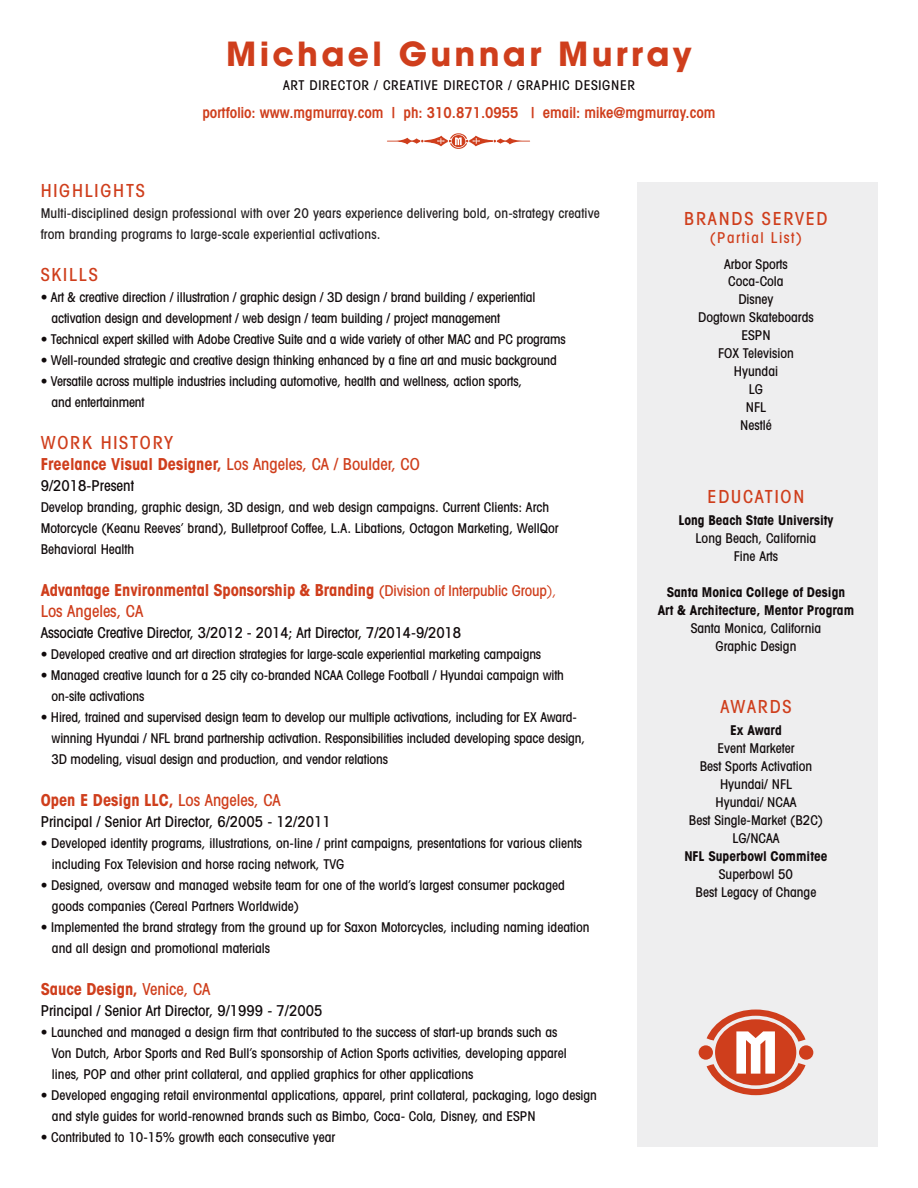
<style>
.page{position:relative;width:918px;height:1188px;background:#fff}
.page>*{position:absolute;margin:0;border:0;box-sizing:border-box;transform-origin:0 0}
.t1{font:700 33px "Avant Garde";letter-spacing:.1em;color:#cf3e1c}
.t2{font:500 condensed 18px "Avant Garde";letter-spacing:.1em;color:#cf3e1c}
.t3{font:700 condensed 16.5px/21px "Avant Garde";letter-spacing:-.005em;color:#cf3e1c}
.t4{font:500 condensed 15px "Avant Garde";color:#110b0c}
.t5{font:600 condensed 15px "Avant Garde";color:#cf3e1c}
.t6{font:500 condensed 15px "Avant Garde";letter-spacing:.1em;color:#cf3e1c}
.t7{font:500 condensed 13.5px/18px "Avant Garde";color:#110b0c}
.t8{font:500 condensed 13.5px/21px "Avant Garde";letter-spacing:.01em;color:#231f20}
.t9{font:700 condensed 13.5px/18px "Avant Garde";color:#110b0c;text-align:center}
.t10{font:500 condensed 13.5px "Avant Garde";letter-spacing:.05em;color:#110b0c}
.s1{font-weight:500}
.s2{font-weight:500;font-size:15px}
.s3{font-weight:400;font-size:15px}
</style>
<div class="page">
<div style="left:637px;top:182px;width:241px;height:965px;background:#eeeeef"></div>
<svg style="left:387px;top:133px;width:143px;height:16px"></svg>
<svg style="left:707px;top:1010px;width:99px;height:85px"></svg>
<div style="left:699px;top:1045px;width:14px;height:15px;background:#cf3e1c;border-radius:50%"></div>
<div style="left:799px;top:1045px;width:14px;height:15px;background:#cf3e1c;border-radius:50%"></div>
<h1 class="t1" style="left:226px;top:33px;width:467px">Michael Gunnar Murray</h1>
<p class="t10" style="left:283px;top:77px;width:353px">ART DIRECTOR / CREATIVE DIRECTOR / GRAPHIC DESIGNER</p>
<p class="t5" style="left:202px;top:103px;width:515px">portfolio: www.mgmurray.com | ph: 310.871.0955 | email: mike@mgmurray.com</p>
<h2 class="t2" style="left:41px;top:179px;width:106px">HIGHLIGHTS</h2>
<p class="t8" style="left:41px;top:202px;width:561px">Multi-disciplined design professional with over 20 years experience delivering bold, on-strategy creative from branding programs to large-scale experiential activations.</p>
<h2 class="t2" style="left:41px;top:263px;width:58px">SKILLS</h2>
<p class="t7" style="left:52px;top:286px;width:485px;line-height:21px;text-indent:-11px">• Art &amp; creative direction / illustration / graphic design / 3D design / brand building / experiential activation design and development / web design / team building / project management</p>
<p class="t7" style="left:41px;top:330px;width:527px">• Technical expert skilled with Adobe Creative Suite and a wide variety of other MAC and PC programs</p>
<p class="t7" style="left:41px;top:351px;width:518px">• Well-rounded strategic and creative design thinking enhanced by a fine art and music background</p>
<p class="t7" style="left:52px;top:370px;width:472px;line-height:21px;text-indent:-11px">• Versatile across multiple industries including automotive, health and wellness, action sports, and entertainment</p>
<h2 class="t2" style="left:41px;top:431px;width:134px">WORK HISTORY</h2>
<p class="t3" style="left:41px;top:453px;width:381px">Freelance Visual Designer, <span class="s1">Los Angeles, CA / Boulder, CO</span></p>
<p class="t4" style="left:41px;top:476px;width:95px">9/2018-Present</p>
<p class="t7" style="left:41px;top:496px;width:519px;line-height:21px">Develop branding, graphic design, 3D design, and web design campaigns. Current Clients: Arch<br>Motorcycle (Keanu Reeves’ brand), Bulletproof Coffee, L.A. Libations, Octagon Marketing, WellQor<br>Behavioral Health</p>
<p class="t3" style="left:41px;top:579px;width:518px">Advantage Environmental Sponsorship &amp; Branding <span class="s2">(Division of Interpublic Group</span><span class="s3">),<br></span><span class="s1">Los Angeles, CA</span></p>
<p class="t4" style="left:41px;top:623px;width:422px">Associate Creative Director, 3/2012 - 2014; Art Director, 7/2014-9/2018</p>
<p class="t7" style="left:41px;top:645px;width:502px">• Developed creative and art direction strategies for large-scale experiential marketing campaigns</p>
<p class="t7" style="left:52px;top:664px;width:514px;line-height:21px;text-indent:-11px">• Managed creative launch for a 25 city co-branded NCAA College Football / Hyundai campaign with on-site activations</p>
<p class="t7" style="left:52px;top:706px;width:535px;line-height:21px;text-indent:-11px">• Hired, trained and supervised design team to develop our multiple activations, including for EX Award&shy;winning Hyundai / NFL brand partnership activation. Responsibilities included developing space design,<br>3D modeling, visual design and production, and vendor relations</p>
<p class="t3" style="left:41px;top:789px;width:242px">Open E Design LLC, <span class="s1">Los Angeles, CA</span></p>
<p class="t4" style="left:41px;top:812px;width:292px">Principal / Senior Art Director, 6/2005 - 12/2011</p>
<p class="t7" style="left:52px;top:832px;width:532px;line-height:21px;text-indent:-11px">• Developed identity programs, illustrations, on-line / print campaigns, presentations for various clients including Fox Television and horse racing network, TVG</p>
<p class="t7" style="left:52px;top:874px;width:514px;line-height:21px;text-indent:-11px">• Designed, oversaw and managed website team for one of the world’s largest consumer packaged goods companies (Cereal Partners Worldwide)</p>
<p class="t7" style="left:52px;top:916px;width:539px;line-height:21px;text-indent:-11px">• Implemented the brand strategy from the ground up for Saxon Motorcycles, including naming ideation and all design and promotional materials</p>
<p class="t3" style="left:41px;top:978px;width:171px">Sauce Design, <span class="s1">Venice, CA</span></p>
<p class="t4" style="left:41px;top:1001px;width:283px">Principal / Senior Art Director, 9/1999 - 7/2005</p>
<p class="t7" style="left:52px;top:1021px;width:516px;line-height:21px;text-indent:-11px">• Launched and managed a design firm that contributed to the success of start-up brands such as<br>Von Dutch, Arbor Sports and Red Bull’s sponsorship of Action Sports activities, developing apparel lines, POP and other print collateral, and applied graphics for other applications</p>
<p class="t7" style="left:52px;top:1084px;width:547px;line-height:21px;text-indent:-11px">• Developed engaging retail environmental applications, apparel, print collateral, packaging, logo design and style guides for world-renowned brands such as Bimbo, Coca- Cola, Disney, and ESPN</p>
<p class="t7" style="left:41px;top:1128px;width:296px">• Contributed to 10-15% growth each consecutive year</p>
<h2 class="t2" style="left:684px;top:207px;width:145px">BRANDS SERVED</h2>
<p class="t6" style="left:710px;top:228px;width:93px">(Partial List)</p>
<p class="t7" style="left:698px;top:254px;width:117px;text-align:center">Arbor Sports<br>Coca-Cola<br>Disney<br>Dogtown Skateboards<br>ESPN<br>FOX Television<br>Hyundai<br>LG<br>NFL<br>Nestlé</p>
<h2 class="t2" style="left:708px;top:485px;width:98px">EDUCATION</h2>
<p class="t9" style="left:678px;top:511px;width:157px">Long Beach State University</p>
<p class="t7" style="left:696px;top:529px;width:122px;text-align:center">Long Beach, California<br>Fine Arts</p>
<p class="t9" style="left:658px;top:583px;width:198px">Santa Monica College of Design<br>Art &amp; Architecture, Mentor Program</p>
<p class="t7" style="left:691px;top:619px;width:132px;text-align:center">Santa Monica, California<br>Graphic Design</p>
<h2 class="t2" style="left:720px;top:695px;width:73px">AWARDS</h2>
<p class="t9" style="left:730px;top:721px;width:53px">Ex Award</p>
<p class="t7" style="left:689px;top:739px;width:136px;text-align:center">Event Marketer<br>Best Sports Activation<br>Hyundai/ NFL<br>Hyundai/ NCAA<br>Best Single-Market (B2C)<br>LG/NCAA</p>
<p class="t9" style="left:684px;top:847px;width:145px">NFL Superbowl Commitee</p>
<p class="t7" style="left:696px;top:865px;width:122px;text-align:center">Superbowl 50<br>Best Legacy of Change</p>
</div>
